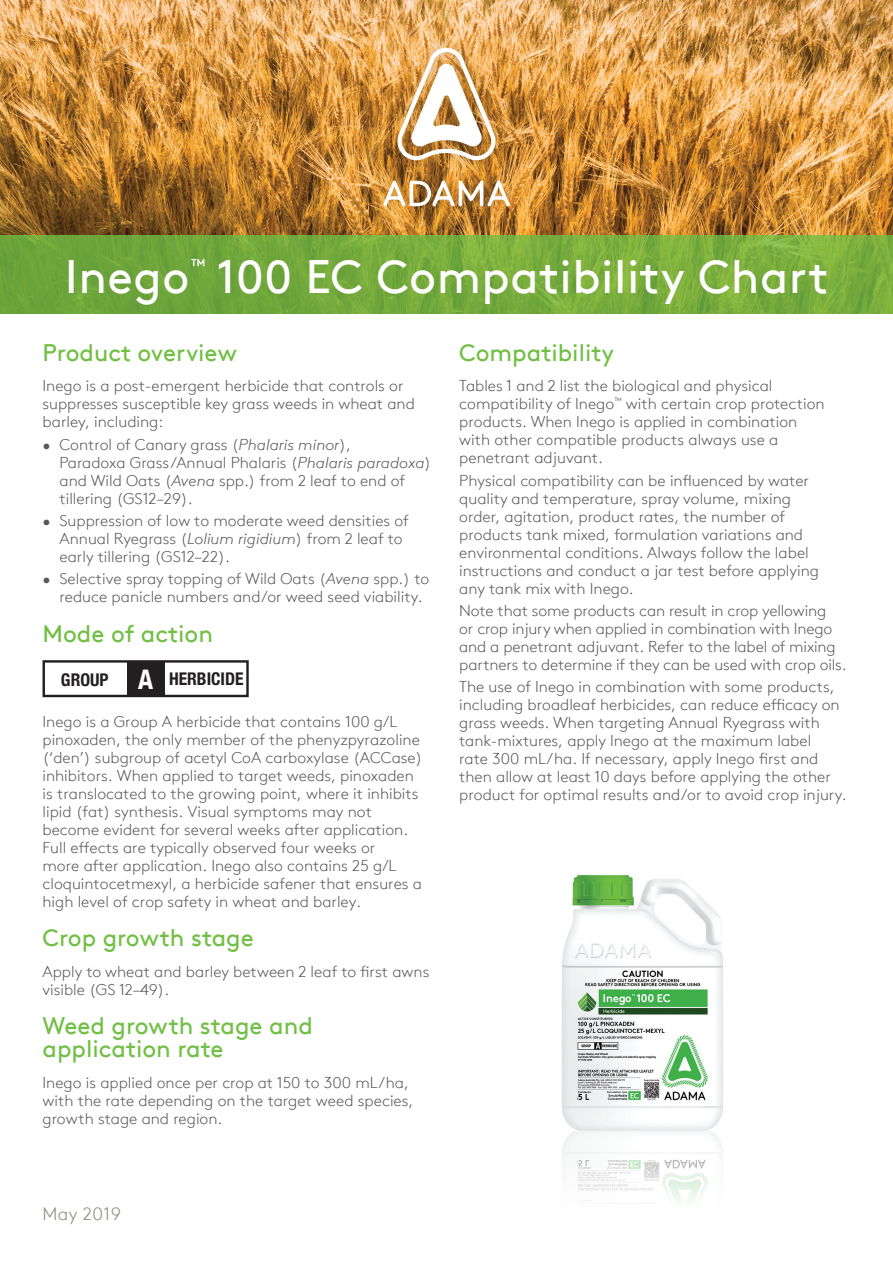
<style>
.page{position:relative;width:893px;height:1263px;background:#fff}
.page>*{position:absolute;margin:0;border:0;box-sizing:border-box;transform-origin:0 0}
.t1{font:46.95px "Brown TT";letter-spacing:.01em;color:#fff}
.t2{font:24px/22.5px "Brown TT";color:#71bf44}
.t3{font:18.6px "Brown TT";color:#fff}
.t4{font:300 18px "Brown TT";letter-spacing:.025em;color:#928884}
.t5{font:700 condensed 17.55px "Helvetica Neue";color:#231f20}
.t6{font:300 15.75px/18px "Brown TT";color:#57585a}
.s1{font-style:italic}
.s2{font-size:27px;color:#fff}
</style>
<div class="page">
<img style="left:0;top:0;width:893px;height:235px">
<svg style="left:0;top:235px;width:893px;height:78px;background:#75aa3c"></svg>
<div style="left:373px;top:37px;width:147px;height:180px;background:#231f20;opacity:.2"></div>
<svg style="left:396px;top:48px;width:101px;height:112px"></svg>
<svg style="left:383px;top:180px;width:127px;height:27px"></svg>
<img style="left:561px;top:874px;width:162px;height:257px">
<img style="left:562px;top:1131px;width:161px;height:71px">
<div style="left:127px;top:662px;width:37px;height:33px;background:#231f20"></div>
<div style="left:43px;top:660px;width:206px;height:37px;border:2px solid #231f20"></div>
<h1 class="t1" style="left:65px;top:249px;width:126px">Inego</h1>
<p class="t3" style="left:190px;top:254px;width:17px">™</p>
<h1 class="t1" style="left:217px;top:249px;width:613px">100 EC Compatibility Chart</h1>
<h2 class="t2" style="left:43px;top:341px;width:196px">Product overview</h2>
<p class="t6" style="left:43px;top:377px;width:374px">Inego is a post-emergent herbicide that controls or suppresses susceptible key grass weeds in wheat and barley, including:</p>
<p class="t6" style="left:60px;top:435px;width:373px;text-indent:-17px">• Control of Canary grass (<span class="s1">Phalaris minor</span>),<br>Paradoxa Grass/Annual Phalaris (<span class="s1">Phalaris paradoxa</span>) and Wild Oats (<span class="s1">Avena</span> spp.) from 2 leaf to end of tillering (GS12–29).</p>
<p class="t6" style="left:60px;top:512px;width:351px;text-indent:-17px">• Suppression of low to moderate weed densities of<br>Annual Ryegrass (<span class="s1">Lolium rigidium</span>) from 2 leaf to early tillering (GS12–22).</p>
<p class="t6" style="left:60px;top:570px;width:371px;text-indent:-17px">• Selective spray topping of Wild Oats (<span class="s1">Avena</span> spp.) to reduce panicle numbers and/or weed seed viability.</p>
<h2 class="t2" style="left:43px;top:622px;width:172px">Mode of action</h2>
<h2 class="t2" style="left:459px;top:341px;width:156px">Compatibility</h2>
<p class="t6" style="left:459px;top:377px;width:367px">Tables 1 and 2 list the biological and physical compatibility of Inego<sup>™</sup> with certain crop protection products. When Inego is applied in combination with other compatible products always use a penetrant adjuvant.</p>
<p class="t6" style="left:459px;top:471px;width:361px">Physical compatibility can be influenced by water quality and temperature, spray volume, mixing order, agitation, product rates, the number of products tank mixed, formulation variations and environmental conditions. Always follow the label instructions and conduct a jar test before applying any tank mix with Inego.</p>
<p class="t6" style="left:459px;top:602px;width:389px">Note that some products can result in crop yellowing<br>or crop injury when applied in combination with Inego and a penetrant adjuvant. Refer to the label of mixing partners to determine if they can be used with crop oils.</p>
<p class="t6" style="left:459px;top:678px;width:389px">The use of Inego in combination with some products, including broadleaf herbicides, can reduce efficacy on grass weeds. When targeting Annual Ryegrass with tank-mixtures, apply Inego at the maximum label<br>rate 300 mL/ha. If necessary, apply Inego first and then allow at least 10 days before applying the other product for optimal results and/or to avoid crop injury.</p>
<p class="t5" style="left:61px;top:664px;width:184px">GROUP <span class="s2">A</span> HERBICIDE</p>
<p class="t6" style="left:43px;top:712px;width:381px">Inego is a Group A herbicide that contains 100 g/L pinoxaden, the only member of the phenyzpyrazoline (‘den’) subgroup of acetyl CoA carboxylase (ACCase) inhibitors. When applied to target weeds, pinoxaden is translocated to the growing point, where it inhibits lipid (fat) synthesis. Visual symptoms may not become evident for several weeks after application.<br>Full effects are typically observed four weeks or<br>more after application. Inego also contains 25 g/L cloquintocetmexyl, a herbicide safener that ensures a high level of crop safety in wheat and barley.</p>
<h2 class="t2" style="left:43px;top:927px;width:213px">Crop growth stage</h2>
<p class="t6" style="left:43px;top:963px;width:388px">Apply to wheat and barley between 2 leaf to first awns visible (GS 12–49).</p>
<h2 class="t2" style="left:43px;top:1015px;width:272px">Weed growth stage and application rate</h2>
<p class="t6" style="left:43px;top:1073px;width:372px">Inego is applied once per crop at 150 to 300 mL/ha, with the rate depending on the target weed species, growth stage and region.</p>
<p class="t4" style="left:43px;top:1203px;width:80px">May 2019</p>
</div>
